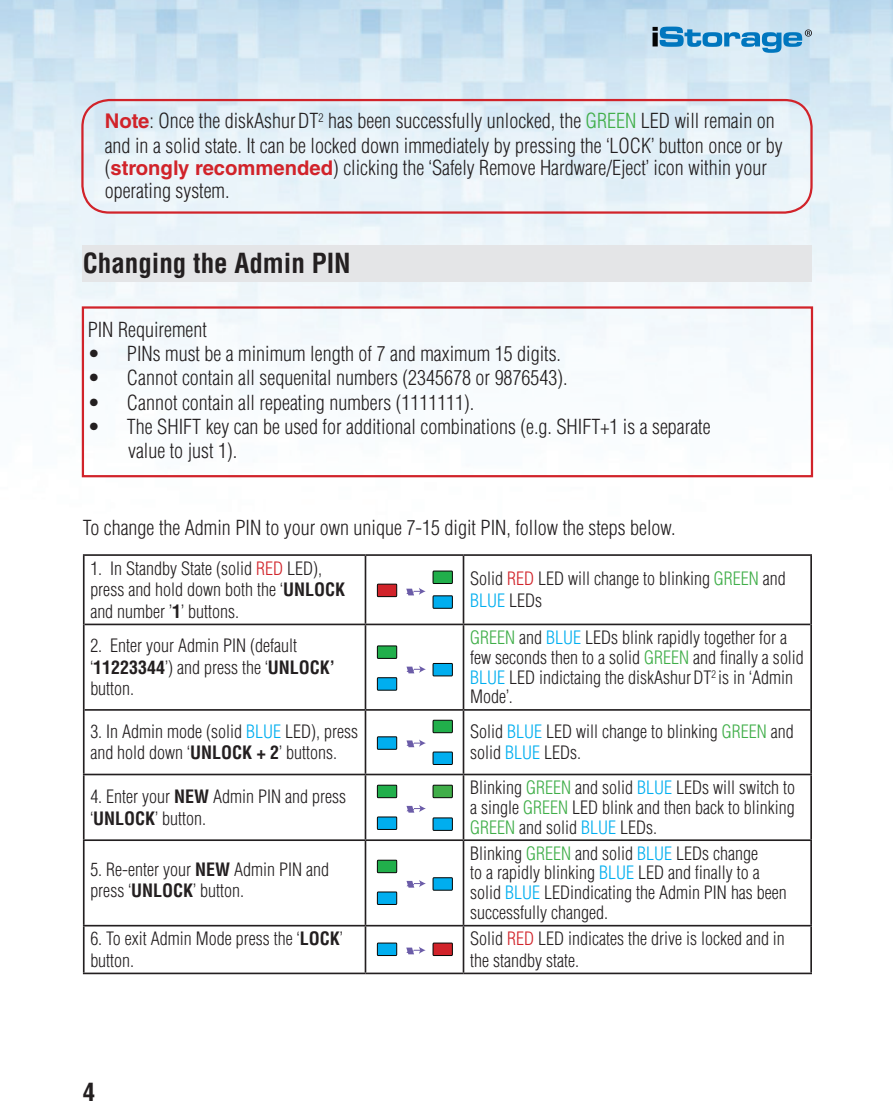
<style>
.page{position:relative;width:893px;height:1117px;background:#fff}
.page>*{position:absolute;margin:0;border:0;box-sizing:border-box;transform-origin:0 0}
.t1{font:700 condensed 27px "Helvetica LT Std";color:#231f20}
.t2{font:700 condensed 24.75px "Helvetica LT Std";color:#231f20}
.t3{font:300 condensed 20.25px/23.2px "Helvetica LT Std";color:#231f20}
.t4{font:300 condensed 18px/21.6px "Helvetica LT Std";color:#231f20}
.s1{font-weight:700;font-stretch:normal;color:#d1232a}
.s2{color:#40ae49}
.s3{color:#d1232a}
.s4{font-weight:700}
.s5{color:#00aeef}
</style>
<div class="page">
<img style="left:0;top:0;width:893px;height:975px">
<svg style="left:652px;top:27px;width:160px;height:26px;background:#7eb6d8"></svg>
<hr style="left:83px;top:775px;width:2px;height:64px;background:#231f20">
<hr style="left:365px;top:775px;width:1px;height:64px;background:#231f20">
<hr style="left:463px;top:775px;width:1px;height:64px;background:#231f20">
<hr style="left:810px;top:775px;width:2px;height:64px;background:#231f20">
<hr style="left:83px;top:839px;width:282px;height:1px;background:#231f20">
<hr style="left:83px;top:840px;width:2px;height:84px;background:#231f20">
<hr style="left:365px;top:839px;width:98px;height:1px;background:#231f20">
<hr style="left:365px;top:840px;width:1px;height:84px;background:#231f20">
<hr style="left:463px;top:839px;width:349px;height:1px;background:#231f20">
<hr style="left:463px;top:840px;width:1px;height:84px;background:#231f20">
<hr style="left:810px;top:840px;width:2px;height:84px;background:#231f20">
<hr style="left:83px;top:924px;width:282px;height:2px;background:#231f20">
<hr style="left:83px;top:926px;width:2px;height:46px;background:#231f20">
<hr style="left:365px;top:924px;width:98px;height:2px;background:#231f20">
<hr style="left:365px;top:926px;width:1px;height:46px;background:#231f20">
<hr style="left:463px;top:924px;width:349px;height:2px;background:#231f20">
<hr style="left:463px;top:926px;width:1px;height:46px;background:#231f20">
<hr style="left:810px;top:926px;width:2px;height:46px;background:#231f20">
<hr style="left:83px;top:972px;width:282px;height:1px;background:#231f20">
<hr style="left:365px;top:972px;width:98px;height:1px;background:#231f20">
<hr style="left:463px;top:972px;width:349px;height:1px;background:#231f20">
<hr style="left:83px;top:554px;width:282px;height:1px;background:#231f20">
<hr style="left:365px;top:554px;width:98px;height:1px;background:#231f20">
<hr style="left:463px;top:554px;width:349px;height:1px;background:#231f20">
<hr style="left:85px;top:623px;width:280px;height:2px;background:#231f20">
<hr style="left:365px;top:623px;width:98px;height:2px;background:#231f20">
<hr style="left:463px;top:623px;width:347px;height:2px;background:#231f20">
<hr style="left:85px;top:709px;width:280px;height:1px;background:#231f20">
<hr style="left:365px;top:709px;width:98px;height:1px;background:#231f20">
<hr style="left:463px;top:709px;width:347px;height:1px;background:#231f20">
<hr style="left:83px;top:555px;width:2px;height:69px;background:#231f20">
<hr style="left:365px;top:555px;width:1px;height:68px;background:#231f20">
<hr style="left:463px;top:555px;width:1px;height:68px;background:#231f20">
<hr style="left:810px;top:555px;width:2px;height:69px;background:#231f20">
<hr style="left:83px;top:624px;width:2px;height:85px;background:#231f20">
<hr style="left:365px;top:625px;width:1px;height:84px;background:#231f20">
<hr style="left:463px;top:625px;width:1px;height:84px;background:#231f20">
<hr style="left:810px;top:624px;width:2px;height:85px;background:#231f20">
<hr style="left:83px;top:709px;width:2px;height:64px;background:#231f20">
<hr style="left:365px;top:710px;width:1px;height:63px;background:#231f20">
<hr style="left:463px;top:710px;width:1px;height:63px;background:#231f20">
<hr style="left:810px;top:709px;width:2px;height:64px;background:#231f20">
<hr style="left:83px;top:773px;width:282px;height:2px;background:#231f20">
<hr style="left:365px;top:773px;width:98px;height:2px;background:#231f20">
<hr style="left:463px;top:773px;width:349px;height:2px;background:#231f20">
<svg style="left:433px;top:720px;width:20px;height:12px"></svg>
<svg style="left:433px;top:751px;width:20px;height:13px"></svg>
<svg style="left:377px;top:736px;width:20px;height:13px"></svg>
<svg style="left:377px;top:785px;width:20px;height:12px"></svg>
<svg style="left:377px;top:816px;width:20px;height:13px"></svg>
<svg style="left:433px;top:785px;width:20px;height:12px"></svg>
<svg style="left:406px;top:804px;width:20px;height:8px"></svg>
<svg style="left:433px;top:817px;width:20px;height:13px"></svg>
<svg style="left:377px;top:859px;width:20px;height:13px"></svg>
<svg style="left:377px;top:891px;width:20px;height:13px"></svg>
<svg style="left:406px;top:879px;width:20px;height:8px"></svg>
<svg style="left:433px;top:877px;width:20px;height:13px"></svg>
<svg style="left:433px;top:571px;width:20px;height:12px"></svg>
<svg style="left:433px;top:595px;width:20px;height:13px"></svg>
<svg style="left:377px;top:584px;width:20px;height:12px"></svg>
<svg style="left:406px;top:587px;width:20px;height:8px"></svg>
<svg style="left:377px;top:645px;width:20px;height:13px"></svg>
<svg style="left:377px;top:677px;width:20px;height:13px"></svg>
<svg style="left:406px;top:665px;width:20px;height:8px"></svg>
<svg style="left:433px;top:663px;width:20px;height:13px"></svg>
<svg style="left:406px;top:739px;width:20px;height:8px"></svg>
<svg style="left:377px;top:942px;width:20px;height:13px"></svg>
<svg style="left:406px;top:946px;width:20px;height:8px"></svg>
<svg style="left:433px;top:942px;width:20px;height:13px"></svg>
<div style="left:82px;top:306px;width:731px;height:171px;border:2px solid #d1232a"></div>
<div style="left:83px;top:245px;width:729px;height:36px;background:#e4e5e7"></div>
<div style="left:81px;top:99px;width:732px;height:115px;border:2px solid #d1232a;border-radius:27px"></div>
<p class="t3" style="left:105px;top:109px;width:679px"><span class="s1">Note</span>: Once the diskAshurDT<sup>2</sup> has been successfully unlocked, the <span class="s2">GREEN</span> LED will remain on and in a solid state. It can be locked down immediately by pressing the ‘LOCK’ button once or by (<span class="s1">strongly recommended</span>) clicking the ‘Safely Remove Hardware/Eject’ icon within your operating system.</p>
<h1 class="t1" style="left:83px;top:246px;width:269px">Changing the Admin PIN</h1>
<p class="t3" style="left:88px;top:317px;width:121px">PIN Requirement</p>
<p class="t3" style="left:88px;top:342px;width:475px">• PINs must be a minimum length of 7 and maximum 15 digits.</p>
<p class="t3" style="left:88px;top:366px;width:481px">• Cannot contain all sequenital numbers (2345678 or 9876543).</p>
<p class="t3" style="left:88px;top:390px;width:388px">• Cannot contain all repeating numbers (1111111).</p>
<p class="t3" style="left:128px;top:414px;width:584px;line-height:24.3px;text-indent:-40px">• The SHIFT key can be used for additional combinations (e.g. SHIFT+1 is a separate value to just 1).</p>
<p class="t3" style="left:83px;top:515px;width:594px">To change the Admin PIN to your own unique 7-15 digit PIN, follow the steps below.</p>
<p class="t4" style="left:90px;top:557px;width:256px">1. In Standby State (solid <span class="s3">RED</span> LED), press and hold down both the ‘<span class="s4">UNLOCK </span>and number ’<span class="s4">1</span>’ buttons.</p>
<p class="t4" style="left:470px;top:568px;width:317px">Solid <span class="s3">RED</span> LED will change to blinking <span class="s2">GREEN</span> and<br><span class="s5">BLUE</span> LEDs</p>
<p class="t4" style="left:90px;top:634px;width:246px">2. Enter your Admin PIN (default ‘<span class="s4">11223344</span>’) and press the ‘<span class="s4">UNLOCK’ </span>button.</p>
<p class="t4" style="left:470px;top:627px;width:335px;line-height:19.8px"><span class="s2">GREEN</span> and <span class="s5">BLUE</span> LEDs blink rapidly together for a few seconds then to a solid <span class="s2">GREEN</span> and finally a solid <span class="s5">BLUE</span> LED indictaing the diskAshurDT<sup>2</sup> is in ‘Admin Mode’.</p>
<p class="t4" style="left:90px;top:720px;width:269px">3. In Admin mode (solid <span class="s5">BLUE</span> LED), press and hold down ‘<span class="s4">UNLOCK + 2</span>’ buttons.</p>
<p class="t4" style="left:470px;top:720px;width:325px">Solid <span class="s5">BLUE</span> LED will change to blinking <span class="s2">GREEN</span> and solid <span class="s5">BLUE</span> LEDs.</p>
<p class="t4" style="left:90px;top:785px;width:257px">4. Enter your <span class="s4">NEW</span> Admin PIN and press ‘<span class="s4">UNLOCK</span>’ button.</p>
<p class="t4" style="left:470px;top:777px;width:326px;line-height:19.8px;text-align:justify">Blinking <span class="s2">GREEN</span> and solid <span class="s5">BLUE</span> LEDs will switch to a single <span class="s2">GREEN</span> LED blink and then back to blinking <span class="s2">GREEN</span> and solid <span class="s5">BLUE</span> LEDs.</p>
<p class="t4" style="left:90px;top:858px;width:240px">5. Re-enter your <span class="s4">NEW</span> Admin PIN and press ‘<span class="s4">UNLOCK</span>’ button.</p>
<p class="t4" style="left:470px;top:843px;width:318px;line-height:19.8px">Blinking <span class="s2">GREEN</span> and solid <span class="s5">BLUE</span> LEDs change<br>to a rapidly blinking <span class="s5">BLUE</span> LED and finally to a solid <span class="s5">BLUE</span> LEDindicating the Admin PIN has been successfully changed.</p>
<p class="t4" style="left:90px;top:927px;width:254px">6. To exit Admin Mode press the ‘<span class="s4">LOCK</span>’ button.</p>
<p class="t4" style="left:470px;top:927px;width:316px">Solid <span class="s3">RED</span> LED indicates the drive is locked and in the standby state.</p>
<h2 class="t2" style="left:83px;top:1076px;width:14px">4</h2>
</div>
